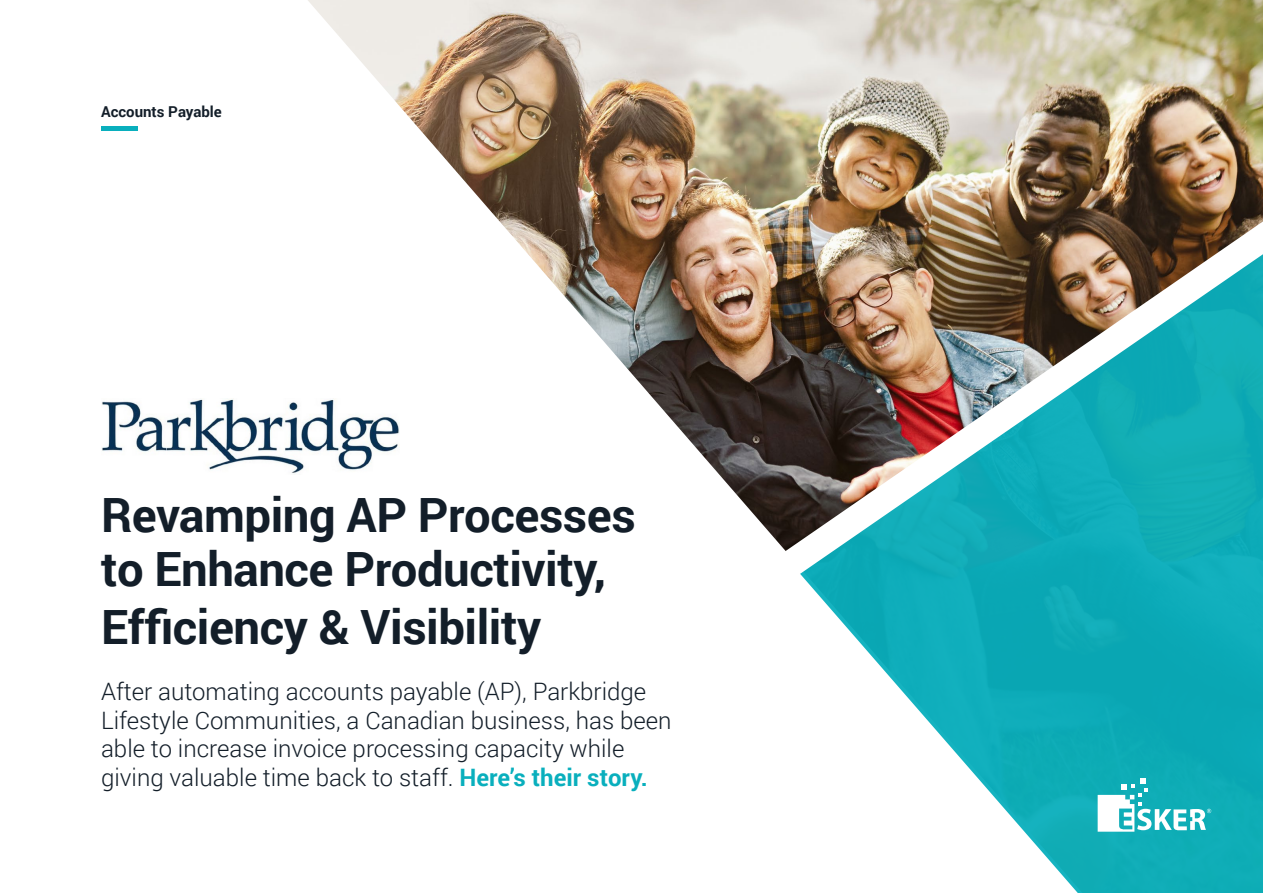
<style>
.page{position:relative;width:1263px;height:893px;background:#fff}
.page>*{position:absolute;margin:0;border:0;box-sizing:border-box;transform-origin:0 0}
.t1{font:700 47.25px/55.8px "Roboto";letter-spacing:-.01em;color:#131e29}
.t2{font:300 24px/28.8px "Roboto";color:#131e29}
.t3{font:700 15px "Roboto";color:#131e29}
.s1{font-weight:700;color:#09afbd}
</style>
<div class="page">
<img style="left:308px;top:0;width:955px;height:511px">
<svg style="left:825px;top:603px;width:438px;height:290px;fill:#0fadb9"></svg>
<img style="left:751px;top:194px;width:512px;height:409px">
<svg style="left:1098px;top:779px;width:113px;height:53px"></svg>
<div style="left:101px;top:126px;width:36px;height:5px;background:#09afbd"></div>
<img style="left:101px;top:398px;width:298px;height:77px">
<p class="t3" style="left:101px;top:101px;width:122px">Accounts Payable</p>
<h1 class="t1" style="left:101px;top:486px;width:536px">Revamping AP Processes to Enhance Productivity,<br>Efficiency &amp; Visibility</h1>
<p class="t2" style="left:101px;top:676px;width:572px">After automating accounts payable (AP), Parkbridge Lifestyle Communities, a Canadian business, has been able to increase invoice processing capacity while giving valuable time back to staff. <span class="s1">Here’s their story.</span></p>
</div>
